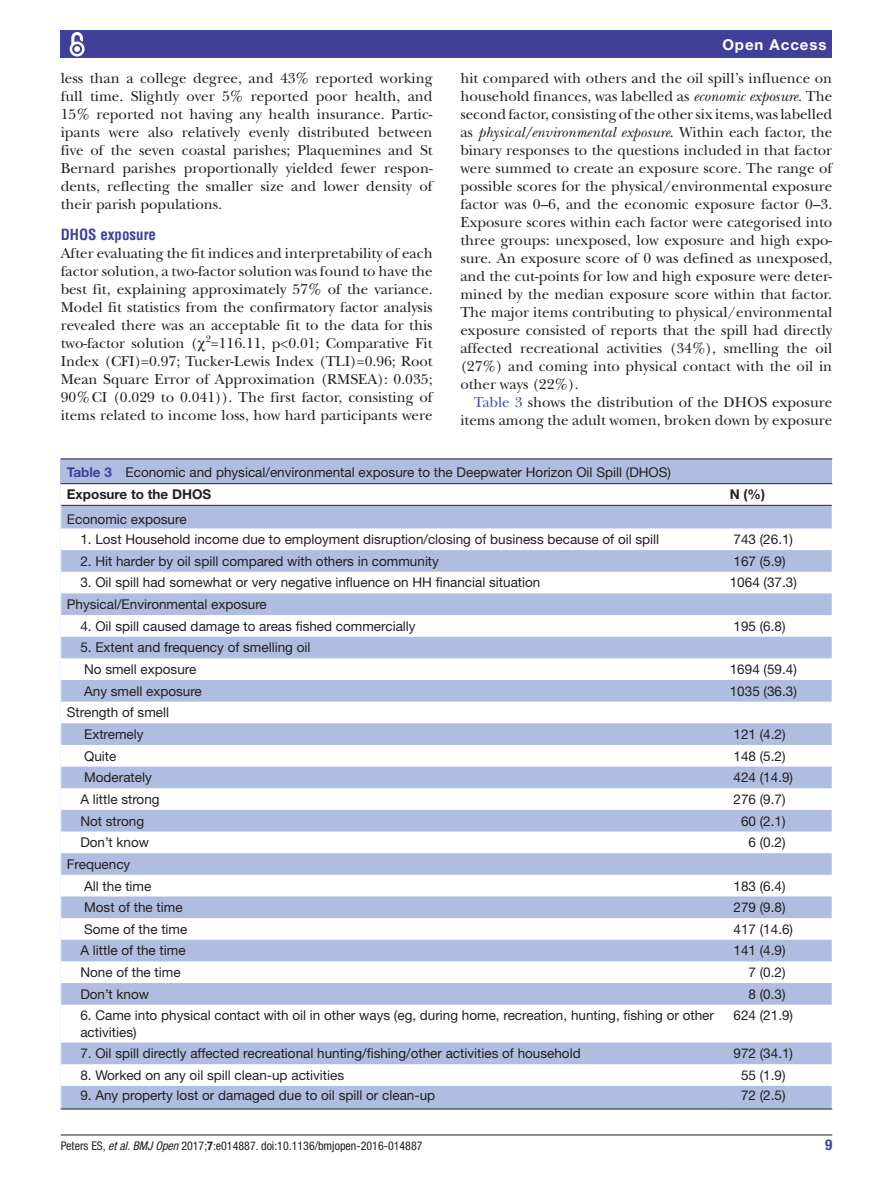
<style>
.page{position:relative;width:893px;height:1191px;background:#fff}
.page>*{position:absolute;margin:0;border:0;box-sizing:border-box;transform-origin:0 0}
.t1{font:15px/18px "New Baskerville";color:#231f20;text-align:justify}
.t2{font:700 condensed 15px "Helvetica LT Std";color:#414099}
.t3{font:700 15px "Helvetica Neue LT Std";letter-spacing:.065em;color:#fff}
.t4{font:700 condensed 15px "Helvetica Neue LT Std";color:#414099}
.t5{font:13.5px/21.6px "Helvetica Neue LT Std";color:#231f20}
.t6{font:700 13.5px "Helvetica Neue LT Std";color:#231f20}
.t7{font:condensed 12px "Helvetica Neue LT Std";color:#231f20}
.t8{font:9.9px "New Baskerville";color:#231f20}
.s1{font-style:italic}
.s2{color:#3853a3}
.s3{font-weight:700;color:#414099}
.s4{font-weight:700}
</style>
<div class="page">
<hr style="left:61px;top:1134px;width:771px;height:1px;background:#231f20">
<div style="left:61px;top:31px;width:771px;height:27px;background:#414099"></div>
<svg style="left:69px;top:32px;width:16px;height:25px"></svg>
<div style="left:61px;top:459px;width:771px;height:650px;background:#afbde1"></div>
<hr style="left:61px;top:458px;width:771px;height:1px;background:#231f20">
<svg style="left:61px;top:484px;width:771px;height:601px;fill:#fff"></svg>
<hr style="left:61px;top:483px;width:663px;height:1px;background:#231f20">
<hr style="left:61px;top:505px;width:663px;height:1px;background:#231f20">
<hr style="left:724px;top:483px;width:108px;height:1px;background:#231f20">
<hr style="left:724px;top:505px;width:108px;height:1px;background:#231f20">
<hr style="left:61px;top:1108px;width:663px;height:1px;background:#231f20">
<hr style="left:724px;top:1108px;width:108px;height:1px;background:#231f20">
<svg style="left:60px;top:484px;width:1px;height:520px"></svg>
<svg style="left:60px;top:1042px;width:1px;height:66px"></svg>
<p class="t3" style="left:722px;top:35px;width:106px">Open Access</p>
<p class="t1" style="left:61px;top:69px;width:373px">less than a college degree, and 43% reported working full time. Slightly over 5% reported poor health, and 15% reported not having any health insurance. Partic&shy;ipants were also relatively evenly distributed between five of the seven coastal parishes; Plaquemines and St Bernard parishes proportionally yielded fewer respon&shy;dents, reflecting the smaller size and lower density of their parish populations.</p>
<p class="t2" style="left:61px;top:225px;width:97px">DHOS exposure</p>
<p class="t1" style="left:61px;top:245px;width:373px">After evaluating the fit indices and interpretability of each factor solution, a two-factor solution was found to have the best fit, explaining approximately 57% of the variance.<br>Model fit statistics from the confirmatory factor analysis revealed there was an acceptable fit to the data for this two-factor solution (</p>
<p class="t1" style="left:460px;top:69px;width:373px">hit compared with others and the oil spill’s influence on household finances, was labelled as <span class="s1">economic exposure</span>. The second factor, consisting of the other six items, was labelled as <span class="s1">physical/environmental exposure</span>. Within each factor, the binary responses to the questions included in that factor were summed to create an exposure score. The range of possible scores for the physical/environmental exposure factor was 0–6, and the economic exposure factor 0–3.<br>Exposure scores within each factor were categorised into three groups: unexposed, low exposure and high expo&shy;sure. An exposure score of 0 was defined as unexposed, and the cut-points for low and high exposure were deter&shy;mined by the median exposure score within that factor.<br>The major items contributing to physical/environmental exposure consisted of reports that the spill had directly affected recreational activities (34%), smelling the oil (27%) and coming into physical contact with the oil in other ways (22%).</p>
<p class="t1" style="left:460px;top:393px;width:373px;text-align:right"><span class="s2">Table 3</span> shows the distribution of the DHOS exposure items among the adult women, broken down by exposure</p>
<p class="t5" style="left:67px;top:461px;width:606px;line-height:22px"><span class="s3">Table 3</span> Economic and physical/environmental exposure to the Deepwater Horizon Oil Spill (DHOS)<br><span class="s4">Exposure to the DHOS</span></p>
<p class="t8" style="left:206px;top:333px;width:7px">2</p>
<p class="t1" style="left:61px;top:335px;width:373px;text-indent:150px">=116.11, p&lt;0.01; Comparative Fit Index (CFI)=0.97; Tucker-Lewis Index (TLI)=0.96; Root Mean Square Error of Approximation (RMSEA): 0.035; 90%CI (0.029 to 0.041)). The first factor, consisting of items related to income loss, how hard participants were</p>
<p class="t6" style="left:730px;top:486px;width:37px">N (%)</p>
<p class="t5" style="left:67px;top:508px;width:121px">Economic exposure</p>
<p class="t5" style="left:80px;top:528px;width:580px">1. Lost Household income due to employment disruption/closing of business because of oil spill</p>
<p class="t5" style="left:733px;top:528px;width:61px">743 (26.1)</p>
<p class="t5" style="left:80px;top:550px;width:360px">2. Hit harder by oil spill compared with others in community</p>
<p class="t5" style="left:733px;top:550px;width:54px">167 (5.9)</p>
<p class="t5" style="left:80px;top:571px;width:462px">3. Oil spill had somewhat or very negative influence on HH financial situation</p>
<p class="t5" style="left:730px;top:571px;width:69px">1064 (37.3)</p>
<p class="t5" style="left:67px;top:593px;width:202px">Physical/Environmental exposure</p>
<p class="t5" style="left:80px;top:615px;width:337px">4. Oil spill caused damage to areas fished commercially</p>
<p class="t5" style="left:733px;top:615px;width:54px">195 (6.8)</p>
<p class="t5" style="left:80px;top:636px;width:232px">5. Extent and frequency of smelling oil<br>No smell exposure</p>
<p class="t5" style="left:730px;top:658px;width:69px">1694 (59.4)</p>
<p class="t5" style="left:84px;top:680px;width:119px">Any smell exposure</p>
<p class="t5" style="left:730px;top:680px;width:69px">1035 (36.3)</p>
<p class="t5" style="left:84px;top:701px;width:87px;text-indent:-17px">Strength of smell<br>Extremely</p>
<p class="t5" style="left:733px;top:723px;width:54px">121 (4.2)</p>
<p class="t5" style="left:84px;top:745px;width:34px">Quite</p>
<p class="t5" style="left:733px;top:745px;width:54px">148 (5.2)</p>
<p class="t5" style="left:84px;top:766px;width:69px">Moderately</p>
<p class="t5" style="left:733px;top:766px;width:61px">424 (14.9)</p>
<p class="t5" style="left:80px;top:788px;width:81px">A little strong</p>
<p class="t5" style="left:733px;top:788px;width:54px">276 (9.7)</p>
<p class="t5" style="left:80px;top:809px;width:65px">Not strong</p>
<p class="t5" style="left:741px;top:809px;width:46px">60 (2.1)</p>
<p class="t5" style="left:80px;top:831px;width:70px">Don’t know</p>
<p class="t5" style="left:748px;top:831px;width:39px">6 (0.2)</p>
<p class="t5" style="left:84px;top:853px;width:69px;text-indent:-17px">Frequency<br>All the time</p>
<p class="t5" style="left:733px;top:874px;width:54px">183 (6.4)</p>
<p class="t5" style="left:84px;top:896px;width:100px">Most of the time</p>
<p class="t5" style="left:733px;top:896px;width:54px">279 (9.8)</p>
<p class="t5" style="left:84px;top:918px;width:105px">Some of the time</p>
<p class="t5" style="left:733px;top:918px;width:61px">417 (14.6)</p>
<p class="t5" style="left:80px;top:939px;width:107px">A little of the time</p>
<p class="t5" style="left:733px;top:939px;width:54px">141 (4.9)</p>
<p class="t5" style="left:80px;top:961px;width:102px">None of the time</p>
<p class="t5" style="left:748px;top:961px;width:39px">7 (0.2)</p>
<p class="t5" style="left:80px;top:983px;width:70px">Don’t know</p>
<p class="t5" style="left:748px;top:983px;width:39px">8 (0.3)</p>
<p class="t5" style="left:80px;top:1007px;width:635px;line-height:16.2px">6. Came into physical contact with oil in other ways (eg, during home, recreation, hunting, fishing or other activities)</p>
<p class="t5" style="left:733px;top:1004px;width:61px">624 (21.9)</p>
<p class="t5" style="left:80px;top:1042px;width:502px">7. Oil spill directly affected recreational hunting/fishing/other activities of household</p>
<p class="t5" style="left:733px;top:1042px;width:61px">972 (34.1)</p>
<p class="t5" style="left:80px;top:1064px;width:265px">8. Worked on any oil spill clean-up activities</p>
<p class="t5" style="left:741px;top:1064px;width:46px">55 (1.9)</p>
<p class="t5" style="left:80px;top:1084px;width:356px">9. Any property lost or damaged due to oil spill or clean-up</p>
<p class="t5" style="left:741px;top:1084px;width:46px">72 (2.5)</p>
<p class="t7" style="left:61px;top:1138px;width:363px">Peters ES, <span class="s1">et al</span>. <span class="s1">BMJ Open</span> 2017;<span class="s4">7</span>:e014887. doi:10.1136/bmjopen-2016-014887</p>
<p class="t4" style="left:825px;top:1135px;width:9px">9</p>
</div>
